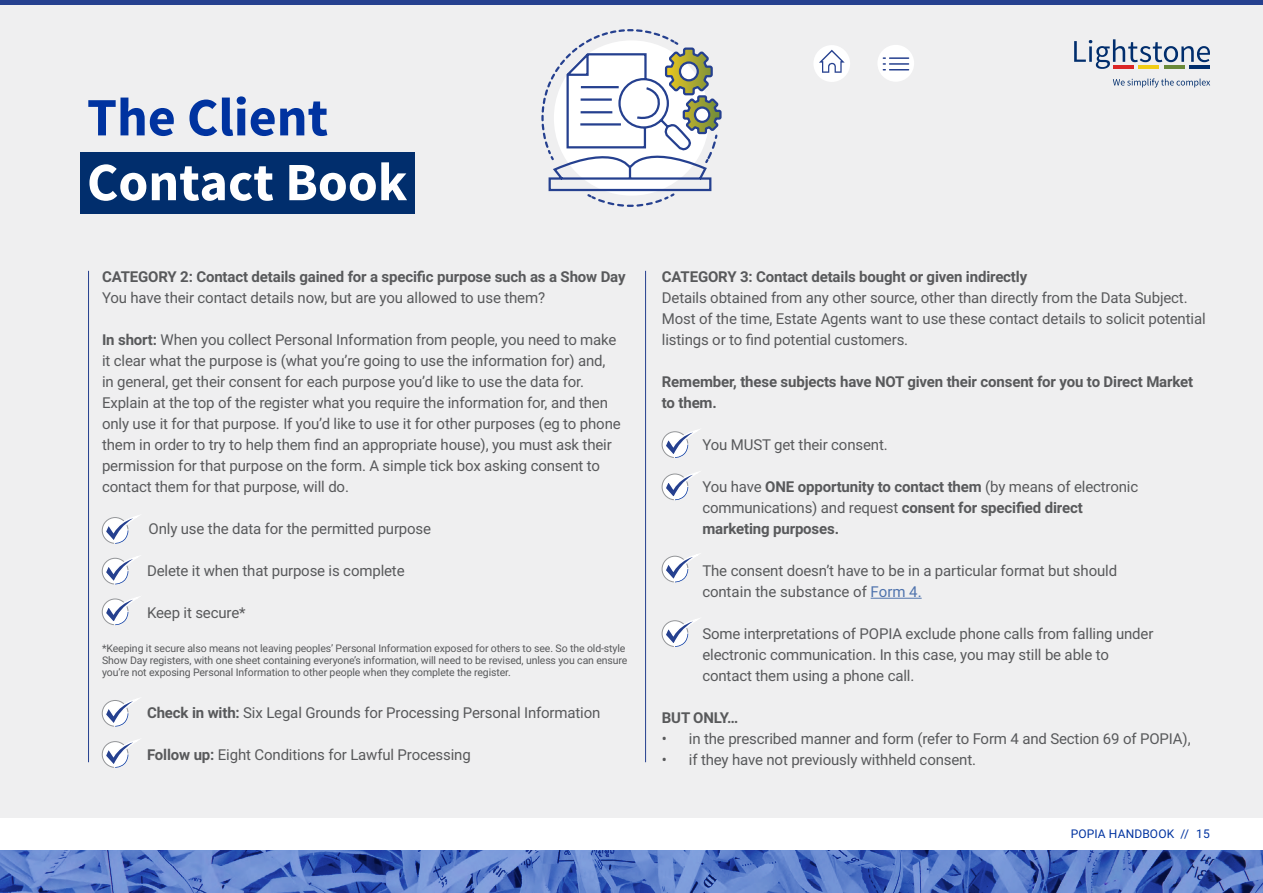
<style>
.page{position:relative;width:1263px;height:893px;background:#fff}
.page>*{position:absolute;margin:0;border:0;box-sizing:border-box;transform-origin:0 0}
.t1{font:700 54px "Source Sans Pro";color:#fff}
.t2{font:700 54px "Source Sans Pro";color:#0033a0}
.t3{font:15px/21px "Roboto";letter-spacing:-.01em;color:#58595b}
.t4{font:700 15px/21px "Roboto";letter-spacing:-.01em;color:#58595b}
.t5{font:12px "Roboto";letter-spacing:.01em;color:#0033a0}
.t6{font:10.5px/12px "Roboto";letter-spacing:-.01em;color:#58595b}
.s1{font-weight:700}
.s2{font-weight:400}
.s3{color:#4f73ad}
</style>
<div class="page">
<div style="left:0;top:4px;width:1263px;height:853px;background:#efeff0"></div>
<svg style="left:1113px;top:78px;width:97px;height:9px"></svg>
<svg style="left:1074px;top:39px;width:136px;height:30px"></svg>
<hr style="left:1113px;top:65px;width:20px;height:4px;background:#db2625">
<hr style="left:1138px;top:65px;width:21px;height:4px;background:#f0cd16">
<hr style="left:1164px;top:65px;width:20px;height:4px;background:#698939">
<hr style="left:1189px;top:65px;width:21px;height:4px;background:#012e6d">
<div style="left:813px;top:45px;width:37px;height:37px;background:#fff;border-radius:50%"></div>
<svg style="left:819px;top:50px;width:26px;height:23px"></svg>
<div style="left:877px;top:45px;width:37px;height:37px;background:#fff;border-radius:50%"></div>
<svg style="left:883px;top:57px;width:25px;height:13px"></svg>
<div style="left:0;top:818px;width:1263px;height:34px;background:#fff"></div>
<hr style="left:0;top:0;width:1263px;height:4px;background:#25408f">
<div style="left:81px;top:152px;width:334px;height:62px;background:#012e6d"></div>
<svg style="left:541px;top:29px;width:181px;height:178px"></svg>
<svg style="left:0;top:850px;width:1263px;height:43px;background:#5474c1"></svg>
<hr style="left:871px;top:598px;width:51px;height:1px;background:#4f73ad">
<hr style="left:88px;top:271px;width:1px;height:491px;background:#25408f">
<hr style="left:645px;top:271px;width:1px;height:491px;background:#25408f">
<svg style="left:102px;top:515px;width:38px;height:29px"></svg>
<svg style="left:102px;top:556px;width:37px;height:29px"></svg>
<svg style="left:102px;top:596px;width:38px;height:29px"></svg>
<svg style="left:102px;top:698px;width:37px;height:29px"></svg>
<svg style="left:102px;top:739px;width:38px;height:29px"></svg>
<svg style="left:662px;top:429px;width:38px;height:29px"></svg>
<svg style="left:662px;top:471px;width:38px;height:29px"></svg>
<svg style="left:662px;top:554px;width:37px;height:29px"></svg>
<svg style="left:662px;top:618px;width:38px;height:29px"></svg>
<h1 class="t2" style="left:87px;top:83px;width:243px">The Client</h1>
<h1 class="t1" style="left:87px;top:148px;width:322px">Contact Book</h1>
<p class="t4" style="left:102px;top:266px;width:525px">CATEGORY 2: Contact details gained for a specific purpose such as a Show Day</p>
<p class="t3" style="left:102px;top:287px;width:444px">You have their contact details now, but are you allowed to use them?</p>
<p class="t3" style="left:102px;top:329px;width:520px"><span class="s1">In short:</span> When you collect Personal Information from people, you need to make it clear what the purpose is (what you’re going to use the information for) and, in general, get their consent for each purpose you’d like to use the data for.<br>Explain at the top of the register what you require the information for, and then only use it for that purpose. If you’d like to use it for other purposes (eg to phone them in order to try to help them find an appropriate house), you must ask their permission for that purpose on the form. A simple tick box asking consent to contact them for that purpose, will do.</p>
<p class="t3" style="left:149px;top:518px;width:284px">Only use the data for the permitted purpose</p>
<p class="t3" style="left:147px;top:560px;width:259px">Delete it when that purpose is complete</p>
<p class="t3" style="left:147px;top:602px;width:100px">Keep it secure*</p>
<p class="t6" style="left:102px;top:642px;width:527px">*Keeping it secure also means not leaving peoples’ Personal Information exposed for others to see. So the old-style<br>Show Day registers, with one sheet containing everyone’s information, will need to be revised, unless you can ensure you’re not exposing Personal Information to other people when they complete the register.</p>
<p class="t3" style="left:147px;top:701px;width:455px"><span class="s1">Check in with:</span> Six Legal Grounds for Processing Personal Information</p>
<p class="t3" style="left:147px;top:743px;width:325px"><span class="s1">Follow up:</span> Eight Conditions for Lawful Processing</p>
<p class="t4" style="left:662px;top:266px;width:367px">CATEGORY 3: Contact details bought or given indirectly</p>
<p class="t3" style="left:662px;top:287px;width:545px">Details obtained from any other source, other than directly from the Data Subject.<br>Most of the time, Estate Agents want to use these contact details to solicit potential listings or to find potential customers.</p>
<p class="t4" style="left:662px;top:371px;width:533px">Remember, these subjects have NOT given their consent for you to Direct Market to them.</p>
<p class="t3" style="left:702px;top:434px;width:187px">You MUST get their consent.</p>
<p class="t4" style="left:702px;top:476px;width:437px"><span class="s2">You have</span> ONE opportunity to contact them <span class="s2">(by means of electronic communications) and request</span> consent for specified direct marketing purposes.</p>
<p class="t3" style="left:702px;top:560px;width:416px">The consent doesn’t have to be in a particular format but should contain the substance of <span class="s3">Form 4.</span></p>
<p class="t3" style="left:702px;top:623px;width:453px">Some interpretations of POPIA exclude phone calls from falling under electronic communication. In this case, you may still be able to contact them using a phone call.</p>
<p class="t4" style="left:662px;top:707px;width:78px">BUT ONLY…</p>
<p class="t3" style="left:662px;top:728px;width:530px">• in the prescribed manner and form (refer to Form 4 and Section 69 of POPIA),</p>
<p class="t3" style="left:662px;top:749px;width:316px">• if they have not previously withheld consent.</p>
<p class="t5" style="left:1071px;top:825px;width:141px">POPIA HANDBOOK // 15</p>
</div>
